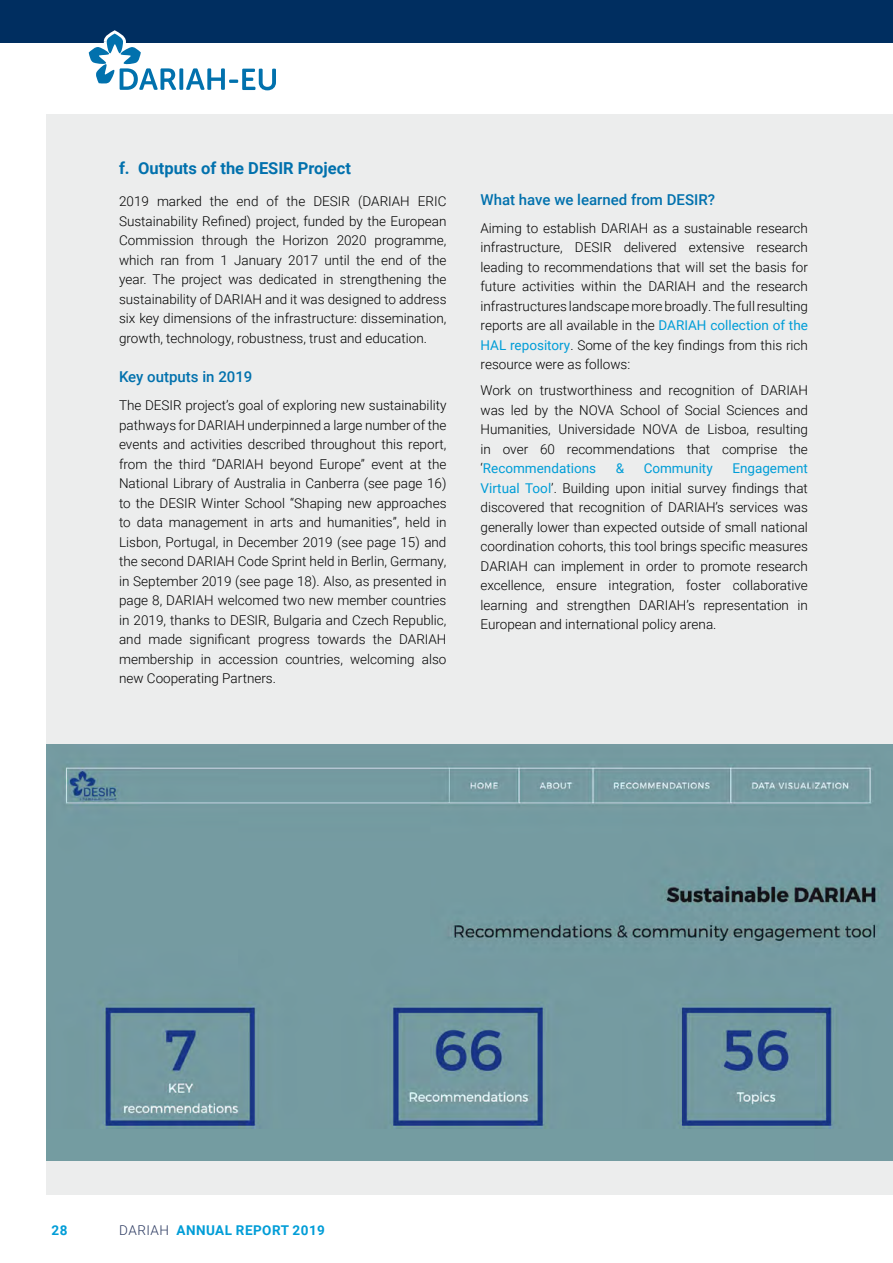
<style>
.page{position:relative;width:893px;height:1263px;background:#fff}
.page>*{position:absolute;margin:0;border:0;box-sizing:border-box;transform-origin:0 0}
._19-H2{font:700 16.5px "Roboto";color:#0171ad}
._19-H3{font:500 15px "Roboto";color:#0171ad}
._19-Body_3{font:300 13.5px/19.5px "Roboto";color:#000;text-align:justify}
._19-Body_1{font:300 13.5px/19.5px "Roboto";color:#000;text-align:justify}
.t1{font:700 13.5px "Roboto";letter-spacing:.035em;color:#009dd7}
._19-Body_3-2{font:13.5px "Roboto";color:#009dd7}
.s1{font-weight:400;color:#009dd7}
.s2{font-weight:300;color:#2b3960}
</style>
<div class="page">
<div style="left:47px;top:115px;width:846px;height:1080px;background:#eceded"></div>
<div style="left:0;top:0;width:893px;height:43px;background:#002e60"></div>
<img style="left:47px;top:744px;width:846px;height:417px">
<svg style="left:179px;top:68px;width:4px;height:22px"></svg>
<svg style="left:88px;top:30px;width:88px;height:60px"></svg>
<svg style="left:186px;top:68px;width:90px;height:22px"></svg>
<p class="_19-H2" style="left:119px;top:157px;width:233px">f. Outputs of the DESIR Project</p>
<p class="_19-Body_3" style="left:119px;top:191px;width:329px">2019 marked the end of the DESIR (DARIAH ERIC Sustainability Refined) project, funded by the European Commission through the Horizon 2020 programme, which ran from 1 January 2017 until the end of the year. The project was dedicated in strengthening the sustainability of DARIAH and it was designed to address six key dimensions of the infrastructure: dissemination, growth, technology, robustness, trust and education.</p>
<p class="_19-H3" style="left:119px;top:366px;width:135px">Key outputs in 2019</p>
<p class="_19-Body_3" style="left:119px;top:395px;width:329px">The DESIR project’s goal of exploring new sustainability pathways for DARIAH underpinned a large number of the events and activities described throughout this report, from the third “DARIAH beyond Europe” event at the National Library of Australia in Canberra (see page 16) to the DESIR Winter School “Shaping new approaches to data management in arts and humanities”, held in Lisbon, Portugal, in December 2019 (see page 15) and the second DARIAH Code Sprint held in Berlin, Germany, in September 2019 (see page 18). Also, as presented in page 8, DARIAH welcomed two new member countries in 2019, thanks to DESIR, Bulgaria and Czech Republic, and made significant progress towards the DARIAH membership in accession countries, welcoming also new Cooperating Partners.</p>
<p class="_19-H3" style="left:480px;top:189px;width:236px">What have we learned from DESIR?</p>
<p class="_19-Body_1" style="left:480px;top:218px;width:329px">Aiming to establish DARIAH as a sustainable research infrastructure, DESIR delivered extensive research leading to recommendations that will set the basis for future activities within the DARIAH and the research infrastructures landscape more broadly. The full resulting reports are all available in the <span class="s1">DARIAH collection of the HAL repository</span>. Some of the key findings from this rich resource were as follows:</p>
<p class="_19-Body_3" style="left:480px;top:380px;width:329px">Work on trustworthiness and recognition of DARIAH was led by the NOVA School of Social Sciences and Humanities, Universidade NOVA de Lisboa, resulting in over 60 recommendations that comprise the ‘<span class="s1">Recommendations</span></p>
<p class="_19-Body_3-2" style="left:616px;top:459px;width:10px">&amp;</p>
<p class="_19-Body_3-2" style="left:644px;top:459px;width:71px">Community</p>
<p class="_19-Body_3" style="left:480px;top:458px;width:329px;text-indent:252px"><span class="s1">Engagement Virtual Tool</span>’. Building upon initial survey findings that discovered that recognition of DARIAH’s services was generally lower than expected outside of small national coordination cohorts, this tool brings specific measures DARIAH can implement in order to promote research excellence, ensure integration, foster collaborative learning and strengthen DARIAH’s representation in European and international policy arena.</p>
<p class="t1" style="left:52px;top:1220px;width:17px">28</p>
<p class="t1" style="left:119px;top:1220px;width:207px"><span class="s2">DARIAH</span> ANNUAL REPORT 2019</p>
</div>
